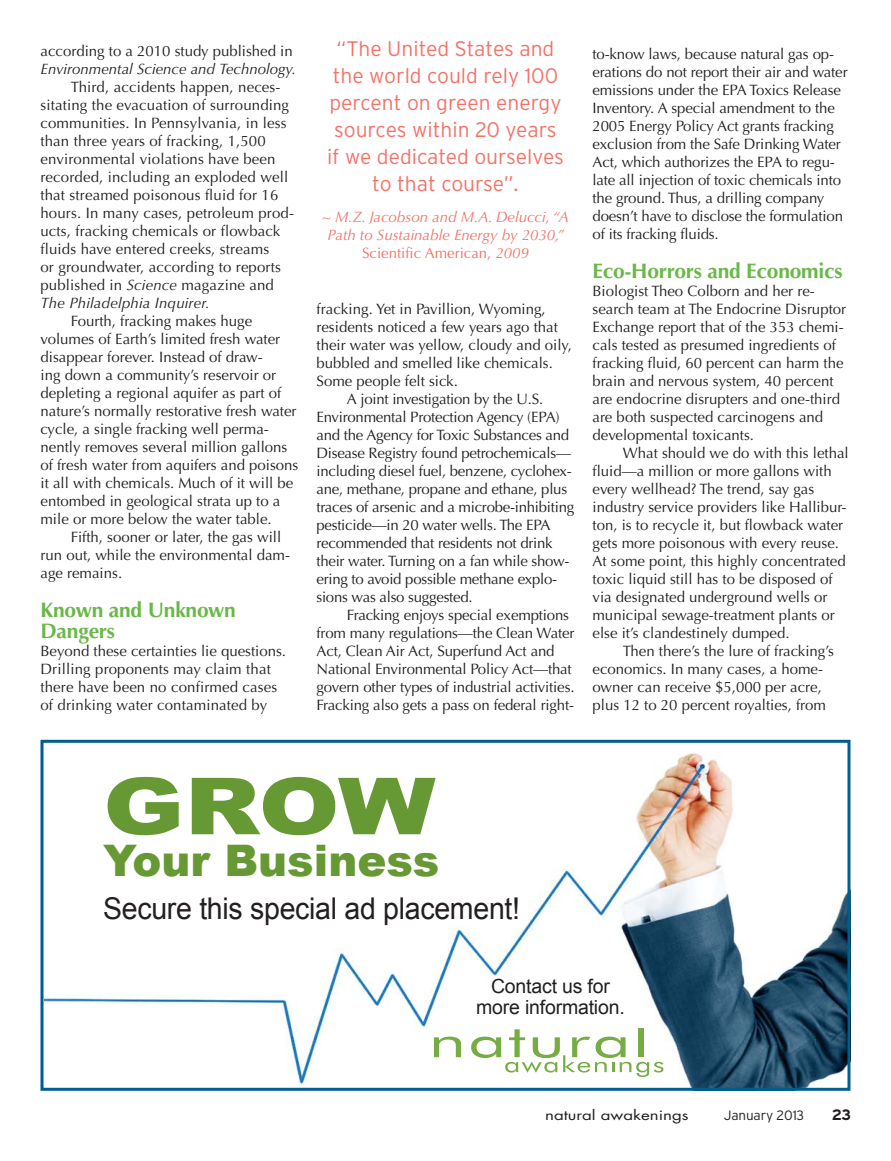
<style>
.page{position:relative;width:891px;height:1161px;background:#fff}
.page>*{position:absolute;margin:0;border:0;box-sizing:border-box;transform-origin:0 0}
.t1{font:900 78.75px "Arial";color:#693;scale:1.24 1}
.t2{font:900 43.5px "Arial";color:#693}
.t3{font:30px "Arial";letter-spacing:-.01em;color:#231f20;scale:.95 1}
.t4{font:300 21px/27px "Interstate";color:#f37369;text-align:center}
.t5{font:700 21px/21px "Optima";letter-spacing:-.01em;color:#6ab848}
.t6{font:19.5px/21px "Arial";letter-spacing:-.01em;color:#231f20;text-align:center}
.t7{font:15px/18px "Optima";color:#231f20}
.t8{font:italic 15px/18px "Optima";color:#f37369;text-align:center}
.t9{font:italic 15px "Optima";color:#231f20}
.t10{font:700 15px "Interstate";color:#231f20}
.t11{font:13.5px "Futura Std";color:#231f20;scale:1.25 1}
.t12{font:300 13.5px "Interstate";letter-spacing:-.01em;color:#231f20}
.s1{font-style:italic}
.s2{font-style:normal}
</style>
<div class="page">
<img style="left:44px;top:753px;width:802px;height:334px">
<div style="left:40px;top:740px;width:810px;height:351px;border:3px solid #005d90"></div>
<svg style="left:434px;top:1037px;width:27px;height:20px"></svg>
<div style="left:638px;top:1028px;width:6px;height:29px;background:#75ac43"></div>
<svg style="left:471px;top:1029px;width:192px;height:48px"></svg>
<p class="t7" style="left:40px;top:42px;width:254px">according to a 2010 study published in</p>
<p class="t9" style="left:40px;top:60px;width:257px">Environmental Science and Technology.</p>
<p class="t7" style="left:40px;top:78px;width:255px;text-indent:30px">Third, accidents happen, neces&shy;sitating the evacuation of surrounding communities. In Pennsylvania, in less than three years of fracking, 1,500 environmental violations have been recorded, including an exploded well that streamed poisonous fluid for 16 hours. In many cases, petroleum prod&shy;ucts, fracking chemicals or flowback fluids have entered creeks, streams<br>or groundwater, according to reports published in <span class="s1">Science</span> magazine and <span class="s1">The Philadelphia Inquirer.</span></p>
<p class="t7" style="left:40px;top:312px;width:259px;text-indent:30px">Fourth, fracking makes huge volumes of Earth’s limited fresh water disappear forever. Instead of draw-<br>ing down a community’s reservoir or depleting a regional aquifer as part of nature’s normally restorative fresh water cycle, a single fracking well perma&shy;nently removes several million gallons of fresh water from aquifers and poisons it all with chemicals. Much of it will be entombed in geological strata up to a mile or more below the water table.</p>
<p class="t7" style="left:40px;top:528px;width:251px;text-indent:30px">Fifth, sooner or later, the gas will run out, while the environmental dam&shy;age remains.</p>
<h3 class="t5" style="left:40px;top:600px;width:197px">Known and Unknown<br>Dangers</h3>
<p class="t7" style="left:40px;top:642px;width:247px">Beyond these certainties lie questions.<br>Drilling proponents may claim that there have been no confirmed cases of drinking water contaminated by</p>
<h3 class="t4" style="left:327px;top:35px;width:238px">“The United States and the world could rely 100 percent on green energy sources within 20 years if we dedicated ourselves to that course”.</h3>
<p class="t8" style="left:322px;top:208px;width:248px">~ M.Z. Jacobson and M.A. Delucci, “A<br>Path to Sustainable Energy by 2030,”<br><span class="s2">Scientific American,</span> 2009</p>
<p class="t7" style="left:316px;top:300px;width:231px">fracking. Yet in Pavillion, Wyoming,</p>
<p class="t7" style="left:316px;top:318px;width:243px">residents noticed a few years ago that</p>
<p class="t7" style="left:316px;top:336px;width:257px">their water was yellow, cloudy and oily,</p>
<p class="t7" style="left:316px;top:354px;width:238px">bubbled and smelled like chemicals.</p>
<p class="t7" style="left:316px;top:372px;width:143px">Some people felt sick.</p>
<p class="t7" style="left:347px;top:390px;width:198px">A joint investigation by the U.S.</p>
<p class="t7" style="left:316px;top:408px;width:245px">Environmental Protection Agency (EPA)</p>
<p class="t7" style="left:316px;top:426px;width:254px">and the Agency for Toxic Substances and</p>
<p class="t7" style="left:316px;top:444px;width:256px">Disease Registry found petrochemicals—</p>
<p class="t7" style="left:316px;top:462px;width:257px">including diesel fuel, benzene, cyclohex-</p>
<p class="t7" style="left:316px;top:480px;width:252px">ane, methane, propane and ethane, plus</p>
<p class="t7" style="left:316px;top:498px;width:259px">traces of arsenic and a microbe-inhibiting</p>
<p class="t7" style="left:316px;top:516px;width:236px">pesticide—in 20 water wells. The EPA</p>
<p class="t7" style="left:316px;top:534px;width:238px">recommended that residents not drink</p>
<p class="t7" style="left:316px;top:552px;width:254px">their water. Turning on a fan while show-</p>
<p class="t7" style="left:316px;top:570px;width:242px">ering to avoid possible methane explo-</p>
<p class="t7" style="left:316px;top:588px;width:158px">sions was also suggested.</p>
<p class="t7" style="left:347px;top:606px;width:224px">Fracking enjoys special exemptions</p>
<p class="t7" style="left:316px;top:624px;width:259px">from many regulations—the Clean Water</p>
<p class="t7" style="left:316px;top:642px;width:240px">Act, Clean Air Act, Superfund Act and</p>
<p class="t7" style="left:316px;top:660px;width:257px">National Environmental Policy Act—that</p>
<p class="t7" style="left:316px;top:678px;width:260px">govern other types of industrial activities.</p>
<p class="t7" style="left:316px;top:696px;width:259px">Fracking also gets a pass on federal right-</p>
<p class="t7" style="left:592px;top:45px;width:257px">to-know laws, because natural gas op&shy;erations do not report their air and water emissions under the EPA Toxics Release Inventory. A special amendment to the 2005 Energy Policy Act grants fracking exclusion from the Safe Drinking Water Act, which authorizes the EPA to regu&shy;late all injection of toxic chemicals into the ground. Thus, a drilling company doesn’t have to disclose the formulation of its fracking fluids.</p>
<h3 class="t5" style="left:592px;top:261px;width:252px">Eco-Horrors and Economics</h3>
<p class="t7" style="left:592px;top:282px;width:255px">Biologist Theo Colborn and her re&shy;search team at The Endocrine Disruptor Exchange report that of the 353 chemi&shy;cals tested as presumed ingredients of fracking fluid, 60 percent can harm the brain and nervous system, 40 percent are endocrine disrupters and one-third are both suspected carcinogens and developmental toxicants.</p>
<p class="t7" style="left:592px;top:444px;width:258px;text-indent:30px">What should we do with this lethal fluid—a million or more gallons with every wellhead? The trend, say gas industry service providers like Hallibur&shy;ton, is to recycle it, but flowback water gets more poisonous with every reuse.<br>At some point, this highly concentrated toxic liquid still has to be disposed of via designated underground wells or municipal sewage-treatment plants or else it’s clandestinely dumped.</p>
<p class="t7" style="left:592px;top:642px;width:243px;text-indent:30px">Then there’s the lure of fracking’s economics. In many cases, a home&shy;owner can receive $5,000 per acre, plus 12 to 20 percent royalties, from</p>
<h1 class="t1" style="left:103px;top:749px;width:270px">GROW</h1>
<h2 class="t2" style="left:103px;top:829px;width:338px">Your Business</h2>
<h3 class="t3" style="left:103px;top:889px;width:440px">Secure this special ad placement!</h3>
<h3 class="t6" style="left:476px;top:975px;width:150px">Contact us for more information.</h3>
<p class="t11" style="left:545px;top:1106px;width:116px">natural awakenings</p>
<p class="t12" style="left:724px;top:1108px;width:82px">January 2013</p>
<p class="t10" style="left:832px;top:1106px;width:21px">23</p>
</div>
